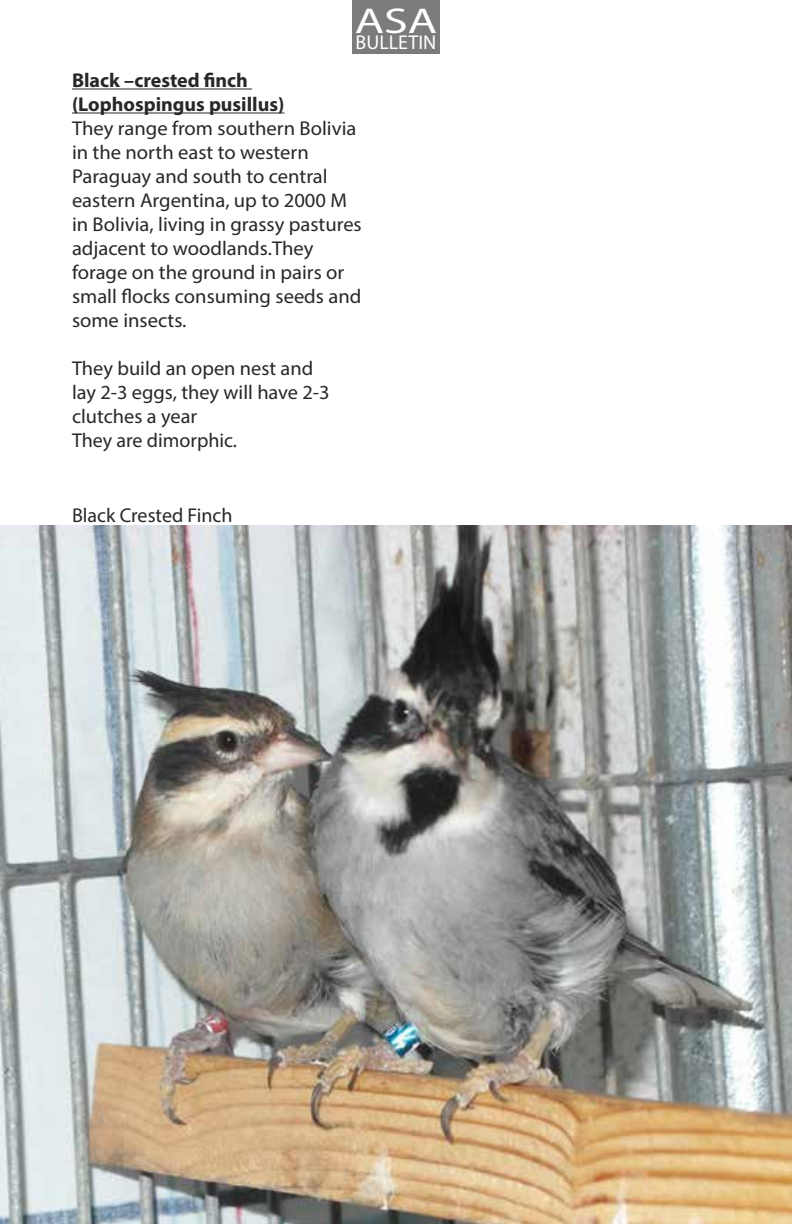
<style>
.page{position:relative;width:792px;height:1224px;background:#fff}
.page>*{position:absolute;margin:0;border:0;box-sizing:border-box;transform-origin:0 0}
.t1{font:36px "Myriad Pro";color:#fff;scale:1.33 1}
.t2{font:20px/24px "Myriad Pro";color:#292829}
.t3{font:700 20px/24px "Myriad Pro";color:#292829}
.t4{font:20px "Myriad Pro";color:#fff}
</style>
<div class="page">
<div style="left:352px;top:0;width:88px;height:53px;background:#7b7b7b"></div>
<hr style="left:72px;top:88px;width:180px;height:1px;background:#292829">
<hr style="left:72px;top:112px;width:212px;height:1px;background:#292829">
<img style="left:0;top:526px;width:792px;height:698px">
<h1 class="t1" style="left:355px;top:-1px;width:63px">ASA</h1>
<p class="t4" style="left:356px;top:30px;width:82px">BULLETIN</p>
<p class="t3" style="left:72px;top:68px;width:214px">Black –crested finch (Lophospingus pusillus)</p>
<p class="t2" style="left:72px;top:116px;width:291px">They range from southern Bolivia in the north east to western<br>Paraguay and south to central eastern Argentina, up to 2000 M in Bolivia, living in grassy pastures adjacent to woodlands.They forage on the ground in pairs or small flocks consuming seeds and some insects.</p>
<p class="t2" style="left:72px;top:356px;width:259px">They build an open nest and lay 2-3 eggs, they will have 2-3 clutches a year<br>They are dimorphic.</p>
<p class="t2" style="left:72px;top:503px;width:162px">Black Crested Finch</p>
</div>
